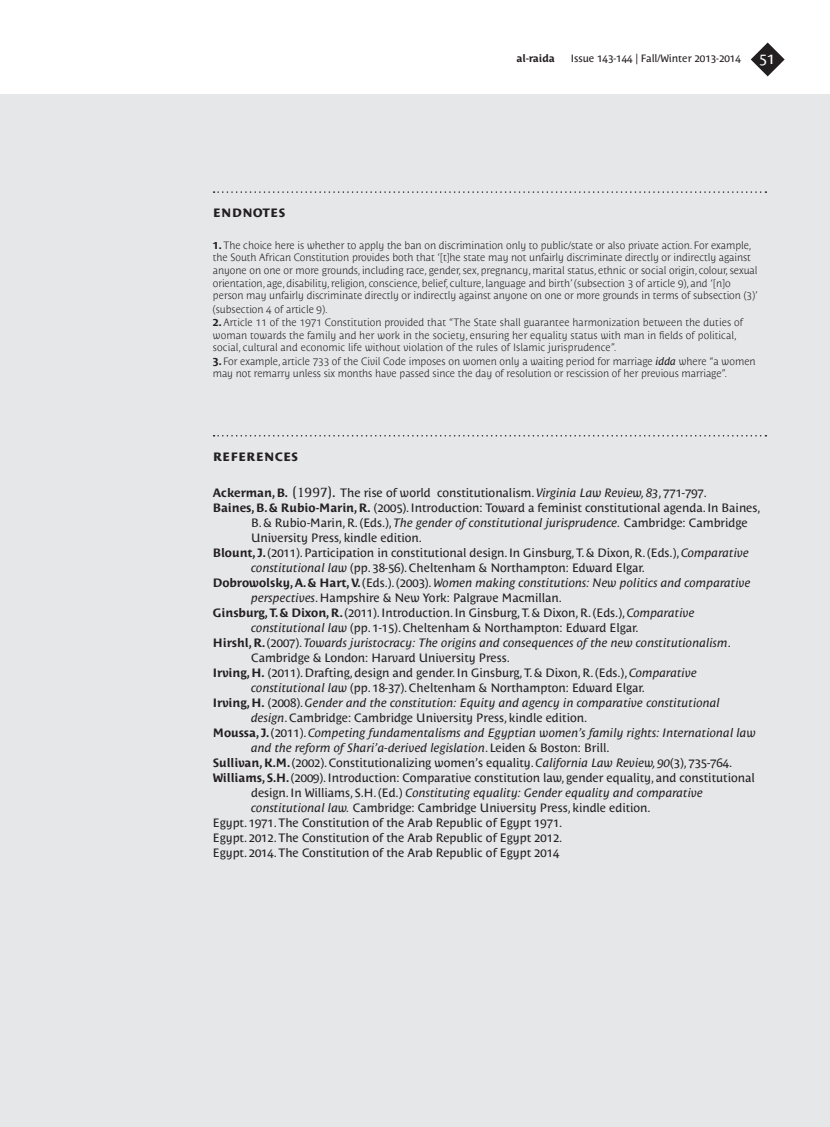
<style>
.page{position:relative;width:830px;height:1127px;background:#fff}
.page>*{position:absolute;margin:0;border:0;box-sizing:border-box;transform-origin:0 0}
.Endnote_Text{font:700 15px "Costa Ptf";color:#231f20}
.Endnote_Text-2{font:12px "Costa Ptf";color:#231f20}
.Endnote_Text-3{font:italic 12px "Costa Ptf";color:#231f20}
.Endnote_Text-4{font:300 10.5px/12.8px "Costa Ptf";color:#231f20}
.t1{font:10.5px "Costa Ptf";color:#231f20}
.t2{font:700 10.5px "Costa Ptf";color:#231f20}
.s1{font-size:15px;color:#fff}
.s2{font-weight:700;font-size:11.25px}
.s3{font-weight:400;font-style:italic}
.s4{font-weight:700}
.s5{font-family:"Rotis Serif";font-size:15px}
.s6{font-style:italic}
.s7{font-weight:700;font-style:normal}
.s8{font-style:normal}
</style>
<div class="page">
<div style="left:0;top:95px;width:829px;height:1032px;background:#e6e7e9"></div>
<svg style="left:750px;top:43px;width:34px;height:33px"></svg>
<svg style="left:213px;top:191px;width:553px;height:2px"></svg>
<svg style="left:213px;top:435px;width:553px;height:1px"></svg>
<p class="t2" style="left:516px;top:52px;width:40px">al-raida</p>
<p class="t1" style="left:570px;top:52px;width:205px">Issue 143-144 | Fall/Winter 2013-2014 <span class="s1">51</span></p>
<p class="Endnote_Text" style="left:213px;top:203px;width:74px">endnotes</p>
<p class="Endnote_Text-4" style="left:213px;top:238px;width:546px"><span class="s2">1.</span> The choice here is whether to apply the ban on discrimination only to public/state or also private action. For example, the South African Constitution provides both that ‘[t]he state may not unfairly discriminate directly or indirectly against anyone on one or more grounds, including race, gender, sex, pregnancy, marital status, ethnic or social origin, colour, sexual orientation, age, disability, religion, conscience, belief, culture, language and birth’ (subsection 3 of article 9), and ‘[n]o person may unfairly discriminate directly or indirectly against anyone on one or more grounds in terms of subsection (3)’ (subsection 4 of article 9).</p>
<p class="Endnote_Text-4" style="left:213px;top:315px;width:531px"><span class="s2">2.</span> Article 11 of the 1971 Constitution provided that “The State shall guarantee harmonization between the duties of woman towards the family and her work in the society, ensuring her equality status with man in fields of political, social, cultural and economic life without violation of the rules of Islamic jurisprudence”.</p>
<p class="Endnote_Text-4" style="left:213px;top:354px;width:544px"><span class="s2">3.</span> For example, article 733 of the Civil Code imposes on women only a waiting period for marriage <span class="s3">idda</span> where “a women may not remarry unless six months have passed since the day of resolution or rescission of her previous marriage”.</p>
<p class="Endnote_Text" style="left:213px;top:447px;width:87px">references</p>
<p class="Endnote_Text-2" style="left:213px;top:486px;width:495px"><span class="s4">Ackerman, B.</span> <span class="s5">(1997).</span> The rise of world constitutionalism. <span class="s6">Virginia Law Review, 83</span>, 771-797.</p>
<p class="Endnote_Text-2" style="left:213px;top:501px;width:549px"><span class="s4">Baines, B. &amp; Rubio-Marin, R.</span> (2005). Introduction: Toward a feminist constitutional agenda. In Baines,</p>
<p class="Endnote_Text-2" style="left:251px;top:516px;width:498px">B. &amp; Rubio-Marin, R. (Eds.), <span class="s6">The gender of constitutional jurisprudence.</span> Cambridge: Cambridge</p>
<p class="Endnote_Text-2" style="left:251px;top:531px;width:172px">University Press, kindle edition.</p>
<p class="Endnote_Text-2" style="left:213px;top:546px;width:537px"><span class="s4">Blount, J.</span> (2011). Participation in constitutional design. In Ginsburg, T. &amp; Dixon, R. (Eds.), <span class="s6">Comparative</span></p>
<p class="Endnote_Text-2" style="left:251px;top:561px;width:395px"><span class="s6">constitutional law</span> (pp. 38-56). Cheltenham &amp; Northampton: Edward Elgar.</p>
<p class="Endnote_Text-3" style="left:213px;top:576px;width:539px"><span class="s7">Dobrowolsky, A. &amp; Hart, V.</span> <span class="s8">(Eds.). (2003).</span> Women making constitutions: New politics and comparative</p>
<p class="Endnote_Text-2" style="left:251px;top:591px;width:312px"><span class="s6">perspectives</span>. Hampshire &amp; New York: Palgrave Macmillan.</p>
<p class="Endnote_Text-2" style="left:213px;top:606px;width:483px"><span class="s4">Ginsburg, T. &amp; Dixon, R.</span> (2011). Introduction. In Ginsburg, T. &amp; Dixon, R. (Eds.), <span class="s6">Comparative</span></p>
<p class="Endnote_Text-2" style="left:251px;top:621px;width:389px"><span class="s6">constitutional law</span> (pp. 1-15). Cheltenham &amp; Northampton: Edward Elgar.</p>
<p class="Endnote_Text-3" style="left:213px;top:636px;width:519px"><span class="s7">Hirshl, R.</span> <span class="s8">(2007).</span> Towards juristocracy: The origins and consequences of the new constitutionalism<span class="s8">.</span></p>
<p class="Endnote_Text-2" style="left:251px;top:651px;width:260px">Cambridge &amp; London: Harvard University Press.</p>
<p class="Endnote_Text-2" style="left:213px;top:666px;width:485px"><span class="s4">Irving, H.</span> (2011). Drafting, design and gender. In Ginsburg, T. &amp; Dixon, R. (Eds.), <span class="s6">Comparative</span></p>
<p class="Endnote_Text-2" style="left:251px;top:681px;width:395px"><span class="s6">constitutional law</span> (pp. 18-37). Cheltenham &amp; Northampton: Edward Elgar.</p>
<p class="Endnote_Text-3" style="left:213px;top:696px;width:508px"><span class="s7">Irving, H.</span> <span class="s8">(2008).</span> Gender and the constitution: Equity and agency in comparative constitutional</p>
<p class="Endnote_Text-2" style="left:251px;top:711px;width:337px"><span class="s6">design</span>. Cambridge: Cambridge University Press, kindle edition.</p>
<p class="Endnote_Text-3" style="left:213px;top:726px;width:544px"><span class="s7">Moussa, J.</span> <span class="s8">(2011).</span> Competing fundamentalisms and Egyptian women’s family rights: International law</p>
<p class="Endnote_Text-3" style="left:251px;top:741px;width:360px">and the reform of Shari’a-derived legislation<span class="s8">. Leiden &amp; Boston: Brill.</span></p>
<p class="Endnote_Text-2" style="left:213px;top:756px;width:520px"><span class="s4">Sullivan, K.M.</span> (2002). Constitutionalizing women’s equality. <span class="s6">California Law Review, 90</span>(3), 735-764.</p>
<p class="Endnote_Text-2" style="left:213px;top:771px;width:543px"><span class="s4">Williams, S.H.</span> (2009). Introduction: Comparative constitution law, gender equality, and constitutional</p>
<p class="Endnote_Text-3" style="left:251px;top:786px;width:453px"><span class="s8">design. In Williams, S.H. (Ed.)</span> Constituting equality: Gender equality and comparative</p>
<p class="Endnote_Text-2" style="left:251px;top:801px;width:401px"><span class="s6">constitutional law.</span> Cambridge: Cambridge University Press, kindle edition.</p>
<p class="Endnote_Text-2" style="left:213px;top:816px;width:351px">Egypt. 1971. The Constitution of the Arab Republic of Egypt 1971.</p>
<p class="Endnote_Text-2" style="left:213px;top:831px;width:351px">Egypt. 2012. The Constitution of the Arab Republic of Egypt 2012.</p>
<p class="Endnote_Text-2" style="left:213px;top:846px;width:348px">Egypt. 2014. The Constitution of the Arab Republic of Egypt 2014</p>
</div>
